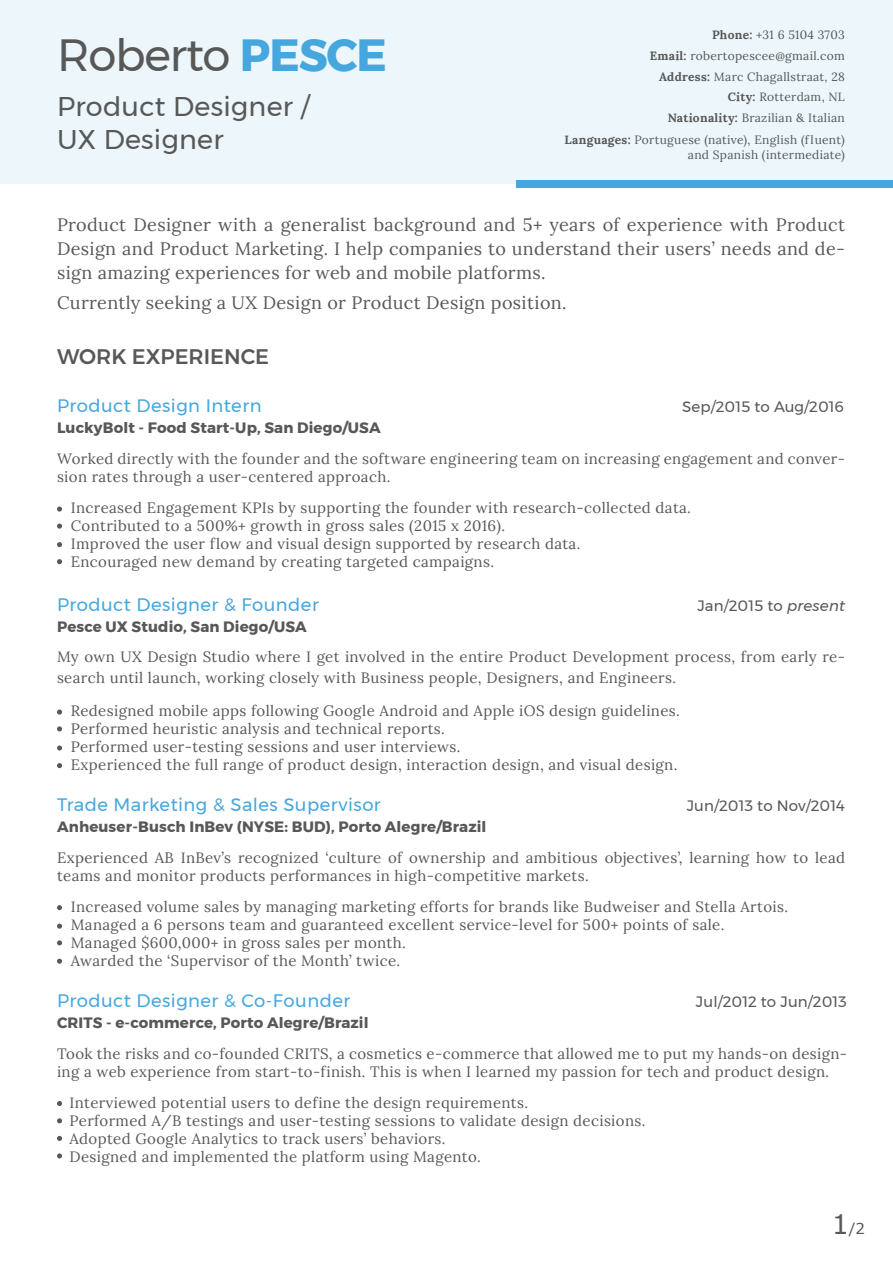
<style>
.page{position:relative;width:893px;height:1263px;background:#fff}
.page>*{position:absolute;margin:0;border:0;box-sizing:border-box;transform-origin:0 0}
.t1{font:45px "Montserrat";letter-spacing:-.025em;color:#575857}
.t2{font:27px/32.4px "Montserrat";letter-spacing:.01em;color:#575857}
.t3{font:500 21px "Montserrat";color:#575857}
.t4{font:18px/24px "Lora";letter-spacing:.02em;color:#575857;text-align:justify}
.t5{font:18px "Montserrat";letter-spacing:.025em;color:#46a7de}
.t6{font:15px/18px "Lora";letter-spacing:.025em;color:#575857}
.t7{font:700 15px "Montserrat";letter-spacing:.01em;color:#575857}
.t8{font:15px "Montserrat";letter-spacing:.01em;color:#575857}
.t9{font:15px "Verdana";color:#575857}
.t10{font:12px/14.4px "Lora";letter-spacing:.025em;color:#575857;text-align:right}
.s1{font-weight:700;color:#46a7de}
.s2{font-weight:700}
.s3{font-style:italic}
.s4{font-size:27px}
</style>
<div class="page">
<div style="left:0;top:0;width:893px;height:184px;background:#ecf6fb"></div>
<div style="left:516px;top:180px;width:377px;height:7px;background:#46a7de"></div>
<svg style="left:57px;top:709px;width:5px;height:6px"></svg>
<svg style="left:57px;top:726px;width:5px;height:5px"></svg>
<svg style="left:57px;top:763px;width:5px;height:5px"></svg>
<svg style="left:57px;top:745px;width:5px;height:5px"></svg>
<svg style="left:57px;top:506px;width:5px;height:6px"></svg>
<svg style="left:57px;top:524px;width:5px;height:5px"></svg>
<svg style="left:57px;top:559px;width:5px;height:5px"></svg>
<svg style="left:57px;top:542px;width:5px;height:5px"></svg>
<svg style="left:57px;top:905px;width:5px;height:5px"></svg>
<svg style="left:57px;top:923px;width:5px;height:6px"></svg>
<svg style="left:57px;top:940px;width:5px;height:5px"></svg>
<svg style="left:57px;top:959px;width:5px;height:5px"></svg>
<svg style="left:57px;top:1101px;width:5px;height:5px"></svg>
<svg style="left:57px;top:1118px;width:5px;height:5px"></svg>
<svg style="left:57px;top:1136px;width:5px;height:5px"></svg>
<svg style="left:57px;top:1153px;width:5px;height:5px"></svg>
<h1 class="t1" style="left:57px;top:20px;width:331px">Roberto <span class="s1">PESCE</span></h1>
<h2 class="t2" style="left:57px;top:90px;width:254px">Product Designer /<br>UX Designer</h2>
<p class="t10" style="left:712px;top:27px;width:134px"><span class="s2">Phone:</span> +31 6 5104 3703</p>
<p class="t10" style="left:650px;top:48px;width:197px"><span class="s2">Email:</span> robertopescee@gmail.com</p>
<p class="t10" style="left:659px;top:68px;width:187px"><span class="s2">Address:</span> Marc Chagallstraat, 28</p>
<p class="t10" style="left:668px;top:86px;width:179px;line-height:21px"><span class="s2">City:</span> Rotterdam, NL<br><span class="s2">Nationality:</span> Brazilian &amp; Italian</p>
<p class="t10" style="left:565px;top:132px;width:282px"><span class="s2">Languages:</span> Portuguese (native), English (fluent) and Spanish (intermediate)</p>
<p class="t4" style="left:57px;top:211px;width:789px">Product Designer with a generalist background and 5+ years of experience with Product Design and Product Marketing. I help companies to understand their users’ needs and de&shy;sign amazing experiences for web and mobile platforms.</p>
<p class="t4" style="left:57px;top:290px;width:511px">Currently seeking a UX Design or Product Design position.</p>
<h3 class="t3" style="left:57px;top:341px;width:214px">WORK EXPERIENCE</h3>
<p class="t5" style="left:57px;top:392px;width:206px">Product Design Intern</p>
<p class="t8" style="left:682px;top:395px;width:164px">Sep/2015 to Aug/2016</p>
<p class="t7" style="left:57px;top:416px;width:325px">LuckyBolt - Food Start-Up, San Diego/USA</p>
<p class="t6" style="left:57px;top:449px;width:789px">Worked directly with the founder and the software engineering team on increasing engagement and conver&shy;sion rates through a user-centered approach.</p>
<p class="t6" style="left:71px;top:498px;width:622px">Increased Engagement KPIs by supporting the founder with research-collected data.<br>Contributed to a 500%+ growth in gross sales (2015 x 2016).<br>Improved the user flow and visual design supported by research data.<br>Encouraged new demand by creating targeted campaigns.</p>
<p class="t5" style="left:57px;top:591px;width:263px">Product Designer &amp; Founder</p>
<p class="t8" style="left:697px;top:594px;width:149px">Jan/2015 to <span class="s3">present</span></p>
<p class="t7" style="left:57px;top:614px;width:251px">Pesce UX Studio, San Diego/USA</p>
<p class="t6" style="left:57px;top:645px;width:789px;line-height:21px">My own UX Design Studio where I get involved in the entire Product Development process, from early re&shy;search until launch, working closely with Business people, Designers, and Engineers.</p>
<p class="t6" style="left:71px;top:700px;width:611px">Redesigned mobile apps following Google Android and Apple iOS design guidelines.<br>Performed heuristic analysis and technical reports.<br>Performed user-testing sessions and user interviews.<br>Experienced the full range of product design, interaction design, and visual design.</p>
<p class="t5" style="left:57px;top:791px;width:325px">Trade Marketing &amp; Sales Supervisor</p>
<p class="t8" style="left:687px;top:794px;width:160px">Jun/2013 to Nov/2014</p>
<p class="t7" style="left:57px;top:814px;width:431px">Anheuser-Busch InBev (NYSE: BUD), Porto Alegre/Brazil</p>
<p class="t6" style="left:57px;top:848px;width:790px">Experienced AB InBev’s recognized ‘culture of ownership and ambitious objectives’, learning how to lead teams and monitor products performances in high-competitive markets.</p>
<p class="t6" style="left:71px;top:896px;width:719px">Increased volume sales by managing marketing efforts for brands like Budweiser and Stella Artois.<br>Managed a 6 persons team and guaranteed excellent service-level for 500+ points of sale.<br>Managed $600,000+ in gross sales per month.<br>Awarded the ‘Supervisor of the Month’ twice.</p>
<p class="t5" style="left:57px;top:987px;width:295px">Product Designer &amp; Co-Founder</p>
<p class="t8" style="left:696px;top:990px;width:153px">Jul/2012 to Jun/2013</p>
<p class="t7" style="left:57px;top:1010px;width:313px">CRITS - e-commerce, Porto Alegre/Brazil</p>
<p class="t6" style="left:57px;top:1044px;width:792px">Took the risks and co-founded CRITS, a cosmetics e-commerce that allowed me to put my hands-on design&shy;ing a web experience from start-to-finish. This is when I learned my passion for tech and product design.</p>
<p class="t6" style="left:70px;top:1092px;width:577px">Interviewed potential users to define the design requirements.<br>Performed A/B testings and user-testing sessions to validate design decisions.<br>Adopted Google Analytics to track users’ behaviors.<br>Designed and implemented the platform using Magento.</p>
<p class="t9" style="left:832px;top:1219px;width:35px"><span class="s4">1</span>/2</p>
</div>
